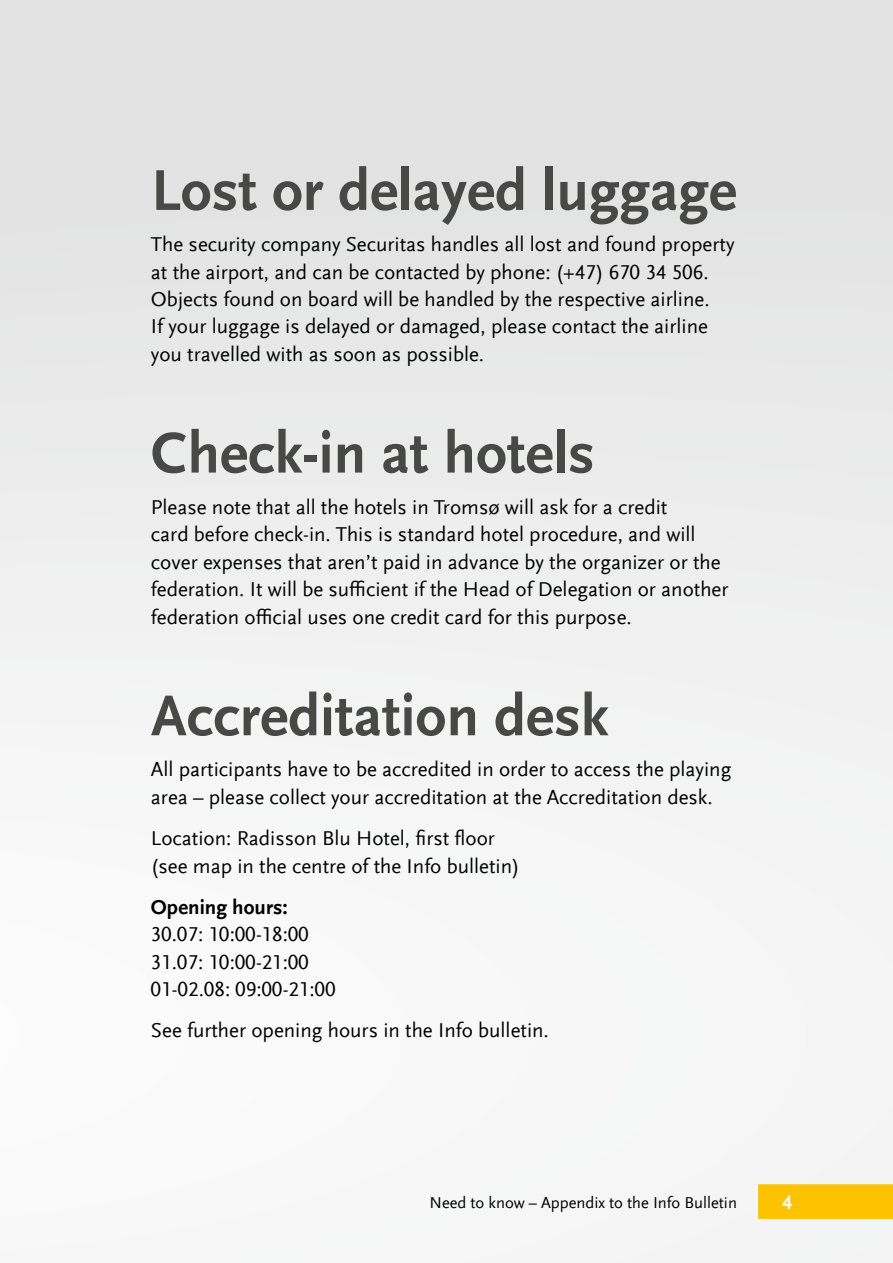
<style>
.page{position:relative;width:893px;height:1263px;background:#fff}
.page>*{position:absolute;margin:0;border:0;box-sizing:border-box;transform-origin:0 0}
.t1{font:700 60px "Scala Sans Offc";color:#484847}
.t2{font:21px/27.5px "Scala Sans Offc";color:#000}
.t3{font:700 21px "Scala Sans Offc";color:#000}
.t4{font:700 20.7px "Scala Sans Offc";color:#fff}
.t5{font:16.5px "Scala Sans Offc";color:#000}
</style>
<div class="page">
<div style="left:0;top:0;width:893px;height:1263px;background:linear-gradient(to right,#f0f0f0,#edeeee)"></div>
<div style="left:758px;top:1184px;width:135px;height:35px;background:#fdc300"></div>
<h1 class="t1" style="left:151px;top:157px;width:587px">Lost or delayed luggage</h1>
<p class="t2" style="left:151px;top:231px;width:585px">The security company Securitas handles all lost and found property at the airport, and can be contacted by phone: (+47) 670 34 506.<br>Objects found on board will be handled by the respective airline.<br>If your luggage is delayed or damaged, please contact the airline you travelled with as soon as possible.</p>
<h1 class="t1" style="left:151px;top:419px;width:445px">Check-in at hotels</h1>
<p class="t2" style="left:151px;top:494px;width:579px">Please note that all the hotels in Tromsø will ask for a credit<br>card before check-in. This is standard hotel procedure, and will cover expenses that aren’t paid in advance by the organizer or the federation. It will be sufficient if the Head of Delegation or another federation official uses one credit card for this purpose.</p>
<h1 class="t1" style="left:151px;top:682px;width:459px">Accreditation desk</h1>
<p class="t2" style="left:151px;top:756px;width:582px">All participants have to be accredited in order to access the playing area – please collect your accreditation at the Accreditation desk.</p>
<p class="t2" style="left:151px;top:825px;width:370px">Location: Radisson Blu Hotel, first floor (see map in the centre of the Info bulletin)</p>
<p class="t3" style="left:151px;top:895px;width:138px">Opening hours:</p>
<p class="t2" style="left:151px;top:921px;width:186px">30.07: 10:00-18:00<br>31.07: 10:00-21:00<br>01-02.08: 09:00-21:00</p>
<p class="t2" style="left:151px;top:1017px;width:399px">See further opening hours in the Info bulletin.</p>
<p class="t5" style="left:429px;top:1193px;width:309px">Need to know – Appendix to the Info Bulletin</p>
<p class="t4" style="left:782px;top:1191px;width:12px">4</p>
</div>
